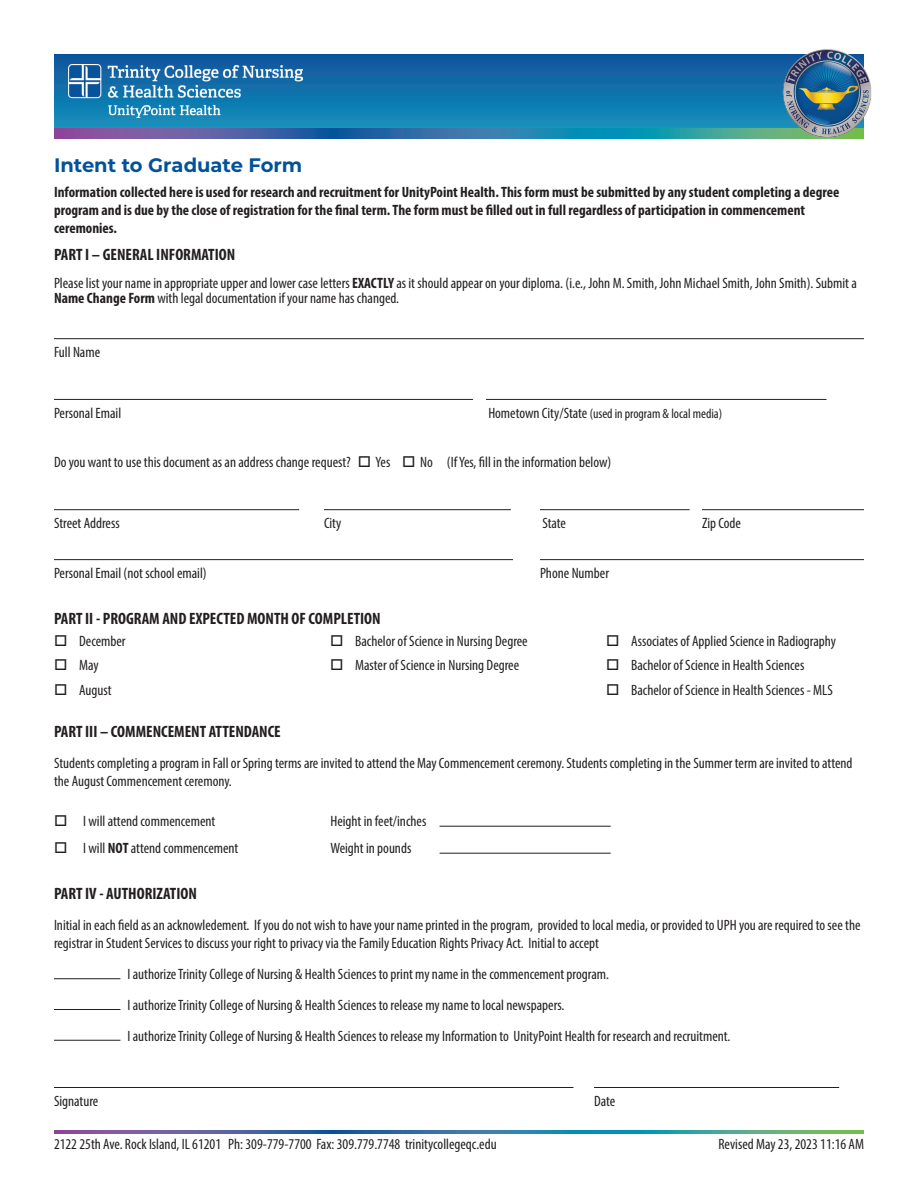
<style>
.page{position:relative;width:918px;height:1188px;background:#fff}
.page>*{position:absolute;margin:0;border:0;box-sizing:border-box;transform-origin:0 0}
.t1{font:700 19.5px "Montserrat";color:#01529a}
.t2{font:700 condensed 16.5px "Myriad Pro";color:#231f20}
.t3{font:condensed 15px/18px "Myriad Pro";color:#231f20}
.t4{font:700 condensed 15px/18px "Myriad Pro";color:#231f20}
.t5{font:condensed 13.5px "Myriad Pro";color:#231f20}
.s1{font-weight:700}
.s2{font-size:15px}
</style>
<div class="page">
<svg style="left:54px;top:127px;width:729px;height:11px;background:#3b79a7"></svg>
<svg style="left:54px;top:1131px;width:810px;height:3px;background:#437d9e"></svg>
<div style="left:54px;top:54px;width:810px;height:73px;background:linear-gradient(to bottom,#10539b,#138fbb)"></div>
<img style="left:68px;top:65px;width:234px;height:53px">
<img style="left:783px;top:49px;width:88px;height:89px">
<hr style="left:54px;top:338px;width:810px;height:1px;background:#231f20">
<hr style="left:54px;top:399px;width:419px;height:1px;background:#231f20">
<hr style="left:486px;top:399px;width:341px;height:1px;background:#231f20">
<hr style="left:54px;top:509px;width:245px;height:1px;background:#231f20">
<hr style="left:324px;top:509px;width:187px;height:1px;background:#231f20">
<hr style="left:540px;top:509px;width:150px;height:1px;background:#231f20">
<hr style="left:702px;top:509px;width:162px;height:1px;background:#231f20">
<hr style="left:54px;top:559px;width:459px;height:1px;background:#231f20">
<hr style="left:540px;top:559px;width:324px;height:1px;background:#231f20">
<hr style="left:440px;top:826px;width:171px;height:1px;background:#231f20">
<hr style="left:440px;top:853px;width:171px;height:1px;background:#231f20">
<hr style="left:54px;top:978px;width:66px;height:1px;background:#231f20">
<hr style="left:54px;top:1009px;width:66px;height:1px;background:#231f20">
<hr style="left:54px;top:1040px;width:66px;height:1px;background:#231f20">
<hr style="left:54px;top:1087px;width:519px;height:1px;background:#231f20">
<hr style="left:594px;top:1087px;width:245px;height:1px;background:#231f20">
<h1 class="t1" style="left:54px;top:151px;width:250px">Intent to Graduate Form</h1>
<p class="t4" style="left:54px;top:183px;width:787px">Information collected here is used for research and recruitment for UnityPoint Health. This form must be submitted by any student completing a degree program and is due by the close of registration for the final term. The form must be filled out in full regardless of participation in commencement ceremonies.</p>
<p class="t2" style="left:54px;top:244px;width:183px">PART I – GENERAL INFORMATION</p>
<p class="t3" style="left:54px;top:275px;width:804px;line-height:15px">Please list your name in appropriate upper and lower case letters <span class="s1">EXACTLY</span> as it should appear on your diploma. (i.e., John M. Smith, John Michael Smith, John Smith). Submit a<br><span class="s1">Name Change Form</span> with legal documentation if your name has changed.</p>
<p class="t3" style="left:54px;top:343px;width:48px">Full Name</p>
<p class="t3" style="left:54px;top:404px;width:69px">Personal Email</p>
<p class="t5" style="left:488px;top:405px;width:235px"><span class="s2">Hometown City/State</span> (used in program &amp; local media)</p>
<p class="t3" style="left:54px;top:453px;width:559px">Do you want to use this document as an address change request? □ Yes □ No (If Yes, fill in the information below)</p>
<p class="t3" style="left:54px;top:514px;width:67px">Street Address</p>
<p class="t3" style="left:324px;top:514px;width:19px">City</p>
<p class="t3" style="left:542px;top:514px;width:25px">State</p>
<p class="t3" style="left:702px;top:514px;width:41px">Zip Code</p>
<p class="t3" style="left:54px;top:564px;width:154px">Personal Email (not school email)</p>
<p class="t3" style="left:540px;top:564px;width:71px">Phone Number</p>
<p class="t2" style="left:54px;top:609px;width:328px">PART II - PROGRAM AND EXPECTED MONTH OF COMPLETION</p>
<p class="t3" style="left:54px;top:632px;width:73px">□ December</p>
<p class="t3" style="left:54px;top:656px;width:46px">□ May</p>
<p class="t3" style="left:54px;top:681px;width:59px">□ August</p>
<p class="t3" style="left:330px;top:632px;width:199px">□ Bachelor of Science in Nursing Degree</p>
<p class="t3" style="left:330px;top:656px;width:191px">□ Master of Science in Nursing Degree</p>
<p class="t3" style="left:606px;top:632px;width:232px">□ Associates of Applied Science in Radiography</p>
<p class="t3" style="left:606px;top:656px;width:200px">□ Bachelor of Science in Health Sciences</p>
<p class="t3" style="left:606px;top:681px;width:228px">□ Bachelor of Science in Health Sciences - MLS</p>
<p class="t2" style="left:54px;top:721px;width:228px">PART III – COMMENCEMENT ATTENDANCE</p>
<p class="t3" style="left:54px;top:754px;width:800px">Students completing a program in Fall or Spring terms are invited to attend the May Commencement ceremony. Students completing in the Summer term are invited to attend the August Commencement ceremony.</p>
<p class="t3" style="left:54px;top:812px;width:163px">□ I will attend commencement</p>
<p class="t3" style="left:330px;top:812px;width:97px">Height in feet/inches</p>
<p class="t3" style="left:54px;top:839px;width:186px">□ I will <span class="s1">NOT</span> attend commencement</p>
<p class="t3" style="left:330px;top:839px;width:82px">Weight in pounds</p>
<p class="t2" style="left:54px;top:883px;width:144px">PART IV - AUTHORIZATION</p>
<p class="t3" style="left:54px;top:916px;width:808px">Initial in each field as an acknowledement. If you do not wish to have your name printed in the program, provided to local media, or provided to UPH you are required to see the registrar in Student Services to discuss your right to privacy via the Family Education Rights Privacy Act. Initial to accept</p>
<p class="t3" style="left:128px;top:959px;width:604px;line-height:30.8px">I authorize Trinity College of Nursing &amp; Health Sciences to print my name in the commencement program.<br>I authorize Trinity College of Nursing &amp; Health Sciences to release my name to local newspapers.<br>I authorize Trinity College of Nursing &amp; Health Sciences to release my Information to UnityPoint Health for research and recruitment.</p>
<p class="t3" style="left:54px;top:1092px;width:46px">Signature</p>
<p class="t3" style="left:594px;top:1092px;width:23px">Date</p>
<p class="t3" style="left:54px;top:1135px;width:444px">2122 25th Ave. Rock Island, IL 61201 Ph: 309-779-7700 Fax: 309.779.7748 trinitycollegeqc.edu</p>
<p class="t3" style="left:718px;top:1135px;width:147px">Revised May 23, 2023 11:16 AM</p>
</div>
